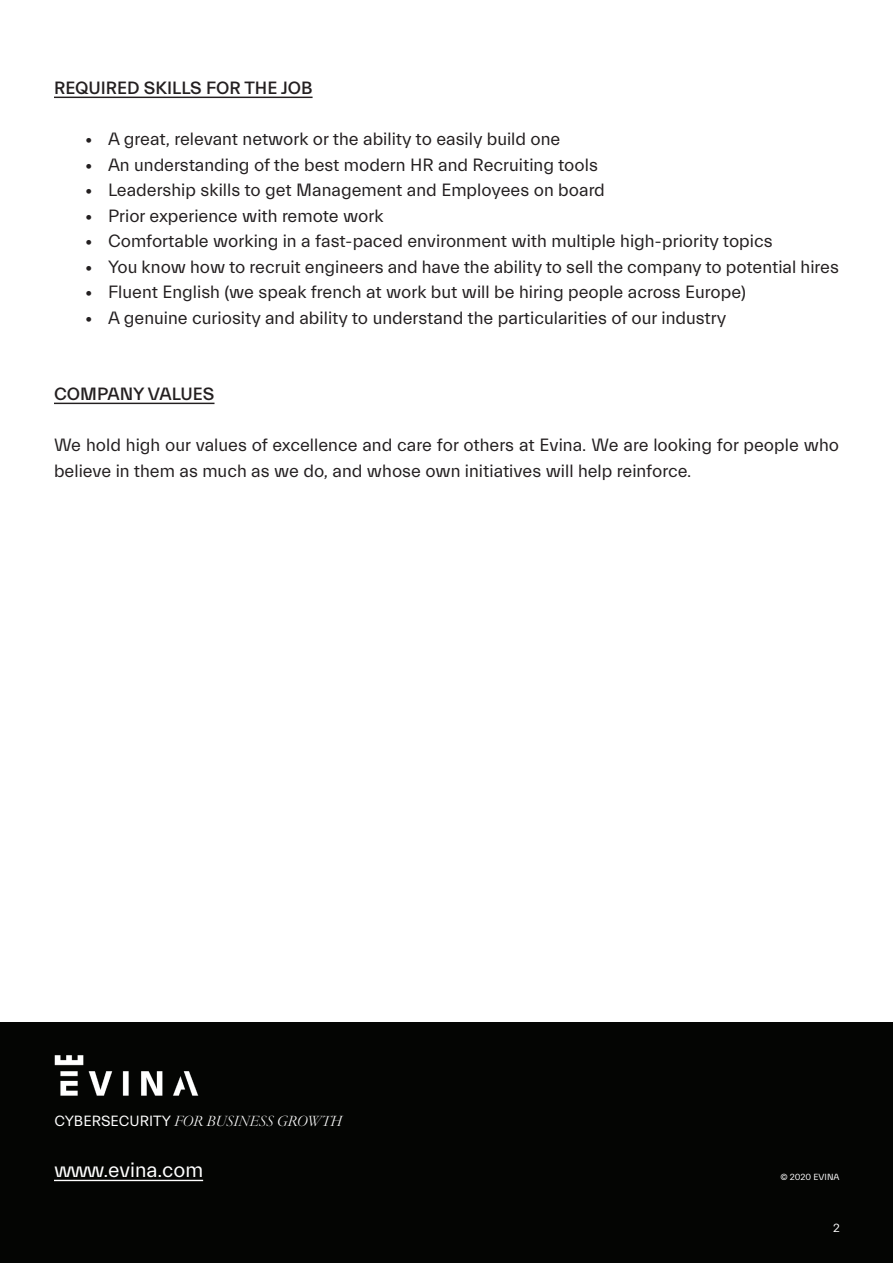
<style>
.page{position:relative;width:893px;height:1263px;background:#fff}
.page>*{position:absolute;margin:0;border:0;box-sizing:border-box;transform-origin:0 0}
.t1{font:21px "Everett";color:#fff}
.t2{font:18px/25.5px "Everett";color:#231f20}
.t3{font:500 18px "Everett";color:#231f20}
.t4{font:italic 300 15px "J Jannon Display";color:#fff}
.t5{font:12px "Everett";color:#fff}
.t6{font:9px "Everett";color:#fff}
.s1{font-family:"Everett";font-weight:400;font-style:normal}
</style>
<div class="page">
<div style="left:0;top:1023px;width:893px;height:240px;background:#040503"></div>
<hr style="left:54px;top:97px;width:259px;height:1px;background:#231f20">
<hr style="left:54px;top:403px;width:160px;height:1px;background:#231f20">
<hr style="left:54px;top:1180px;width:149px;height:1px;background:#fff">
<img style="left:48px;top:1048px;width:156px;height:54px">
<p class="t3" style="left:54px;top:78px;width:260px">REQUIRED SKILLS FOR THE JOB</p>
<p class="t2" style="left:85px;top:127px;width:477px">• A great, relevant network or the ability to easily build one</p>
<p class="t2" style="left:85px;top:152px;width:514px">• An understanding of the best modern HR and Recruiting tools</p>
<p class="t2" style="left:85px;top:178px;width:521px">• Leadership skills to get Management and Employees on board</p>
<p class="t2" style="left:85px;top:203px;width:300px">• Prior experience with remote work</p>
<p class="t2" style="left:85px;top:229px;width:689px">• Comfortable working in a fast-paced environment with multiple high-priority topics</p>
<p class="t2" style="left:85px;top:254px;width:755px">• You know how to recruit engineers and have the ability to sell the company to potential hires</p>
<p class="t2" style="left:85px;top:280px;width:662px">• Fluent English (we speak french at work but will be hiring people across Europe)</p>
<p class="t2" style="left:85px;top:305px;width:643px">• A genuine curiosity and ability to understand the particularities of our industry</p>
<p class="t3" style="left:54px;top:384px;width:162px">COMPANY VALUES</p>
<p class="t2" style="left:54px;top:433px;width:787px">We hold high our values of excellence and care for others at Evina. We are looking for people who believe in them as much as we do, and whose own initiatives will help reinforce.</p>
<p class="t4" style="left:54px;top:1110px;width:289px"><span class="s1">CYBERSECURITY</span> FOR BUSINESS GROWTH</p>
<p class="t1" style="left:54px;top:1159px;width:151px">www.evina.com</p>
<p class="t6" style="left:780px;top:1172px;width:61px">© 2020 EVINA</p>
<p class="t5" style="left:833px;top:1222px;width:8px">2</p>
</div>
